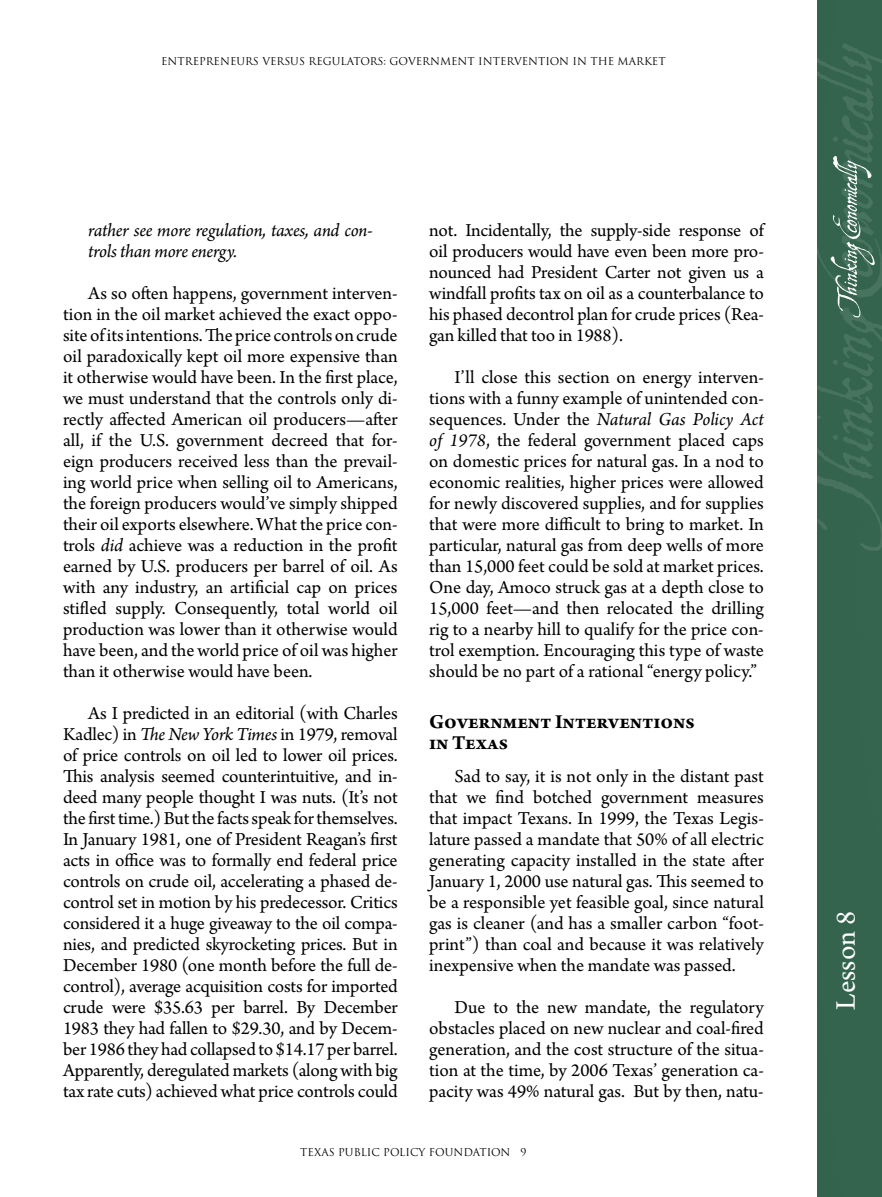
<style>
.page{position:relative;width:882px;height:1197px;background:#fff}
.page>*{position:absolute;margin:0;border:0;box-sizing:border-box;transform-origin:0 0}
.t1{font:29.75px "Arno Pro";letter-spacing:-.005em;color:#fff}
.t2{font:700 21px/21px "Arno Pro";color:#000}
.t3{font:19.25px/21px "Arno Pro";letter-spacing:-.005em;color:#000;text-align:justify}
.t4{font:italic 19.25px/21px "Arno Pro";letter-spacing:-.015em;color:#000}
.t5{font:10.5px "Trajan Pro";color:#000}
.s1{font-style:italic}
</style>
<div class="page">
<div style="left:817px;top:0;width:65px;height:1197px;background:#34634e"></div>
<svg style="left:817px;top:43px;width:65px;height:508px"></svg>
<svg style="left:831px;top:156px;width:44px;height:161px"></svg>
<p class="t5" style="left:161px;top:54px;width:505px">ENTREPRENEURS VERSUS REGULATORS: GOVERNMENT INTERVENTION I N THE MARKET</p>
<p class="t4" style="left:88px;top:221px;width:286px">rather see more regulation, taxes, and con&shy;trols than more energy.</p>
<p class="t3" style="left:63px;top:284px;width:336px;text-indent:25px">As so often happens, government interven&shy;tion in the oil market achieved the exact oppo&shy;siteof its intentions.The price controls on crude oil paradoxically kept oil more expensive than it otherwise would have been. In the first place, we must understand that the controls only di&shy;rectly affected American oil producers—after all, if the U.S. government decreed that for&shy;eign producers received less than the prevail&shy;ing world price when selling oil to Americans, the foreign producers would’ve simply shipped their oil exports elsewhere. What the price con&shy;trols <span class="s1">did</span> achieve was a reduction in the profit earned by U.S. producers per barrel of oil. As with any industry, an artificial cap on prices stifled supply. Consequently, total world oil production was lower than it otherwise would have been, and the world price of oil was higher than it otherwise would have been.</p>
<p class="t3" style="left:63px;top:704px;width:336px;text-indent:25px">As I predicted in an editorial (with Charles Kadlec) in <span class="s1">The New York Times</span> in 1979, removal of price controls on oil led to lower oil prices.<br>This analysis seemed counterintuitive, and in&shy;deed many people thought I was nuts. (It’s not the first time.) But the facts speak for themselves.<br>In January 1981, one of President Reagan’s first acts in office was to formally end federal price controls on crude oil, accelerating a phased de&shy;control set in motion by his predecessor. Critics considered it a huge giveaway to the oil compa&shy;nies, and predicted skyrocketing prices. But in December 1980 (one month before the full de&shy;control), average acquisition costs for imported crude were $35.63 per barrel. By December 1983 they had fallen to $29.30, and by Decem&shy;ber 1986 they had collapsed to $14.17 per barrel.<br>Apparently, deregulated markets (along with big tax rate cuts) achieved what price controls could</p>
<p class="t3" style="left:429px;top:221px;width:336px">not. Incidentally, the supply-side response of oil producers would have even been more pro&shy;nounced had President Carter not given us a windfall profits tax on oil as a counterbalance to his phased decontrol plan for crude prices (Rea&shy;gan killed that too in 1988).</p>
<p class="t3" style="left:429px;top:368px;width:336px;text-indent:25px">I’ll close this section on energy interven&shy;tions with a funny example of unintended con&shy;sequences. Under the <span class="s1">Natural Gas Policy Act of 1978</span>, the federal government placed caps on domestic prices for natural gas. In a nod to economic realities, higher prices were allowed for newly discovered supplies, and for supplies that were more difficult to bring to market. In particular, natural gas from deep wells of more than 15,000 feet could be sold at market prices.<br>One day, Amoco struck gas at a depth close to 15,000 feet—and then relocated the drilling rig to a nearby hill to qualify for the price con&shy;trol exemption. Encouraging this type of waste should be no part of a rational “energy policy.”</p>
<p class="t2" style="left:429px;top:712px;width:267px">Government Interventions in Texas</p>
<p class="t3" style="left:429px;top:767px;width:336px;text-indent:25px">Sad to say, it is not only in the distant past that we find botched government measures that impact Texans. In 1999, the Texas Legis&shy;lature passed a mandate that 50% of all electric generating capacity installed in the state after January 1, 2000 use natural gas. This seemed to be a responsible yet feasible goal, since natural gas is cleaner (and has a smaller carbon “foot&shy;print”) than coal and because it was relatively inexpensive when the mandate was passed.</p>
<p class="t3" style="left:429px;top:998px;width:336px;text-indent:25px">Due to the new mandate, the regulatory obstacles placed on new nuclear and coal-fired generation, and the cost structure of the situa&shy;tion at the time, by 2006 Texas’ generation ca&shy;pacity was 49% natural gas. But by then, natu-</p>
<p class="t5" style="left:300px;top:1145px;width:228px">TEXAS PUBLIC POLICY FOUNDATION 9</p>
<h1 class="t1" style="left:829px;top:1010px;width:100px;rotate:-90deg">Lesson 8</h1>
</div>
